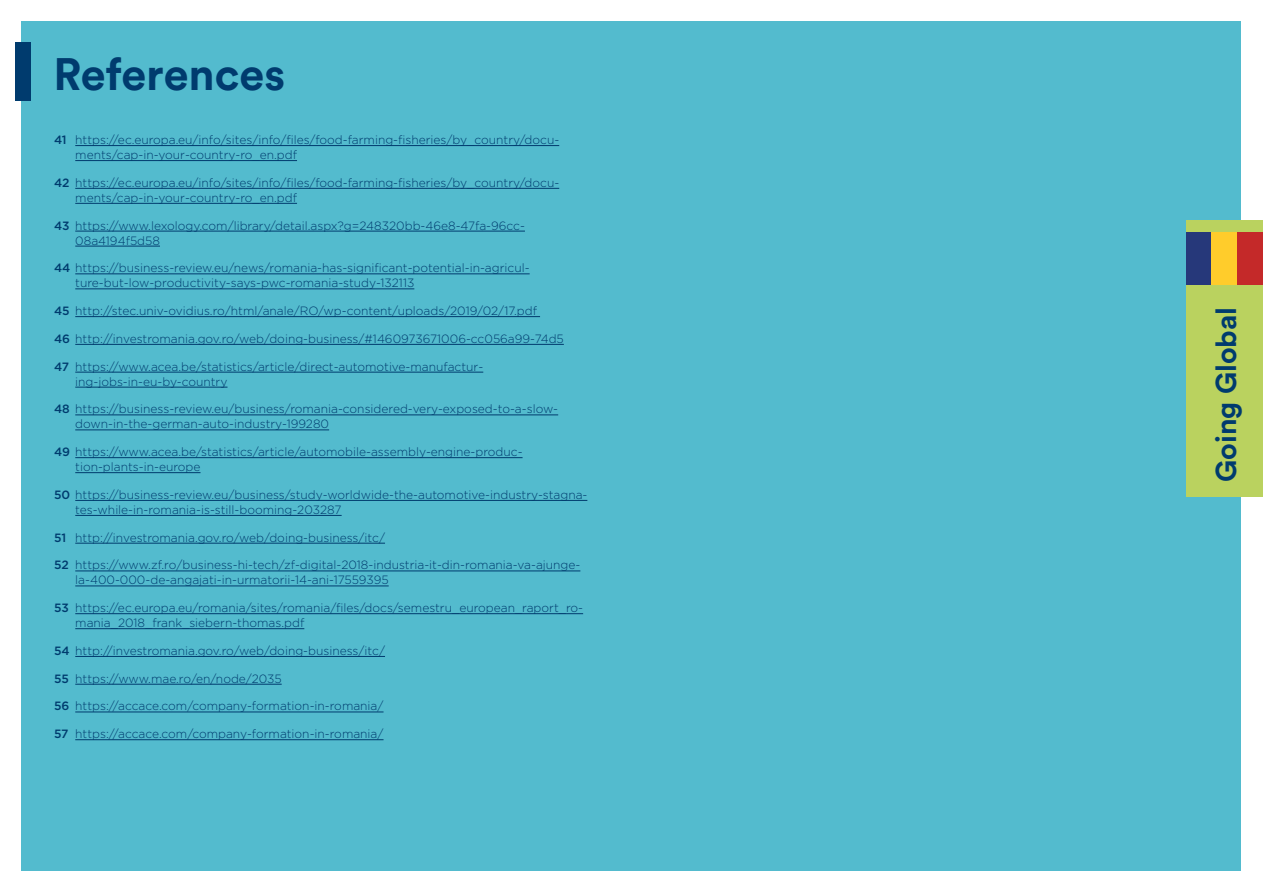
<style>
.page{position:relative;width:1263px;height:893px;background:#fff}
.page>*{position:absolute;margin:0;border:0;box-sizing:border-box;transform-origin:0 0}
.t1{font:700 45px "Circular Air Pro";color:#003b6e}
.t2{font:700 28.5px "Circular Air Pro";color:#003b6e}
.t3{font:300 12px/15px "Gotham";color:#003b6e}
.s1{font-weight:500}
</style>
<div class="page">
<div style="left:21px;top:21px;width:1219px;height:850px;background:#53bbce"></div>
<hr style="left:75px;top:145px;width:484px;height:1px;background:#003b6e">
<hr style="left:75px;top:160px;width:222px;height:1px;background:#003b6e">
<hr style="left:75px;top:188px;width:484px;height:1px;background:#003b6e">
<hr style="left:75px;top:203px;width:222px;height:1px;background:#003b6e">
<hr style="left:75px;top:231px;width:450px;height:1px;background:#003b6e">
<hr style="left:75px;top:246px;width:85px;height:1px;background:#003b6e">
<hr style="left:75px;top:274px;width:455px;height:1px;background:#003b6e">
<hr style="left:75px;top:289px;width:339px;height:1px;background:#003b6e">
<hr style="left:75px;top:316px;width:465px;height:1px;background:#003b6e">
<hr style="left:75px;top:344px;width:489px;height:1px;background:#003b6e">
<hr style="left:75px;top:372px;width:408px;height:1px;background:#003b6e">
<hr style="left:75px;top:387px;width:152px;height:1px;background:#003b6e">
<hr style="left:75px;top:415px;width:483px;height:1px;background:#003b6e">
<hr style="left:75px;top:430px;width:254px;height:1px;background:#003b6e">
<hr style="left:75px;top:457px;width:448px;height:1px;background:#003b6e">
<hr style="left:75px;top:472px;width:126px;height:1px;background:#003b6e">
<hr style="left:75px;top:500px;width:512px;height:1px;background:#003b6e">
<hr style="left:75px;top:515px;width:267px;height:1px;background:#003b6e">
<hr style="left:75px;top:543px;width:310px;height:1px;background:#003b6e">
<hr style="left:75px;top:571px;width:505px;height:1px;background:#003b6e">
<hr style="left:75px;top:586px;width:314px;height:1px;background:#003b6e">
<hr style="left:75px;top:613px;width:508px;height:1px;background:#003b6e">
<hr style="left:75px;top:628px;width:229px;height:1px;background:#003b6e">
<hr style="left:75px;top:656px;width:310px;height:1px;background:#003b6e">
<hr style="left:75px;top:684px;width:207px;height:1px;background:#003b6e">
<hr style="left:75px;top:712px;width:308px;height:1px;background:#003b6e">
<hr style="left:75px;top:739px;width:308px;height:1px;background:#003b6e">
<div style="left:15px;top:42px;width:15px;height:58px;background:#003b6e"></div>
<div style="left:1186px;top:220px;width:77px;height:277px;background:#bad25f"></div>
<div style="left:1185px;top:232px;width:26px;height:52px;background:#26387a"></div>
<div style="left:1211px;top:232px;width:26px;height:52px;background:#ffcc2b"></div>
<div style="left:1237px;top:232px;width:26px;height:52px;background:#c42929"></div>
<h1 class="t1" style="left:53px;top:44px;width:233px">References</h1>
<p class="t3" style="left:75px;top:132px;width:485px;text-indent:-21px"><span class="s1">41</span> https://ec.europa.eu/info/sites/info/files/food-farming-fisheries/by_country/docu&shy;ments/cap-in-your-country-ro_en.pdf</p>
<p class="t3" style="left:75px;top:175px;width:485px;text-indent:-21px"><span class="s1">42</span> https://ec.europa.eu/info/sites/info/files/food-farming-fisheries/by_country/docu&shy;ments/cap-in-your-country-ro_en.pdf</p>
<p class="t3" style="left:75px;top:218px;width:451px;text-indent:-21px"><span class="s1">43</span> https://www.lexology.com/library/detail.aspx?g=248320bb-46e8-47fa-96cc-<br>08a4194f5d58</p>
<p class="t3" style="left:75px;top:260px;width:456px;text-indent:-21px"><span class="s1">44</span> https://business-review.eu/news/romania-has-significant-potential-in-agricul&shy;ture-but-low-productivity-says-pwc-romania-study-132113</p>
<p class="t3" style="left:54px;top:303px;width:485px"><span class="s1">45</span> http://stec.univ-ovidius.ro/html/anale/RO/wp-content/uploads/2019/02/17.pdf</p>
<p class="t3" style="left:54px;top:331px;width:511px"><span class="s1">46</span> http://investromania.gov.ro/web/doing-business/#1460973671006-cc056a99-74d5</p>
<p class="t3" style="left:75px;top:359px;width:409px;text-indent:-21px"><span class="s1">47</span> https://www.acea.be/statistics/article/direct-automotive-manufactur&shy;ing-jobs-in-eu-by-country</p>
<p class="t3" style="left:75px;top:401px;width:484px;text-indent:-21px"><span class="s1">48</span> https://business-review.eu/business/romania-considered-very-exposed-to-a-slow&shy;down-in-the-german-auto-industry-199280</p>
<p class="t3" style="left:75px;top:444px;width:449px;text-indent:-21px"><span class="s1">49</span> https://www.acea.be/statistics/article/automobile-assembly-engine-produc&shy;tion-plants-in-europe</p>
<p class="t3" style="left:75px;top:487px;width:514px;text-indent:-21px"><span class="s1">50</span> https://business-review.eu/business/study-worldwide-the-automotive-industry-stagna&shy;tes-while-in-romania-is-still-booming-203287</p>
<p class="t3" style="left:54px;top:530px;width:332px"><span class="s1">51</span> http://investromania.gov.ro/web/doing-business/itc/</p>
<p class="t3" style="left:75px;top:557px;width:507px;text-indent:-21px"><span class="s1">52</span> https://www.zf.ro/business-hi-tech/zf-digital-2018-industria-it-din-romania-va-ajunge&shy;la-400-000-de-angajati-in-urmatorii-14-ani-17559395</p>
<p class="t3" style="left:75px;top:600px;width:509px;text-indent:-21px"><span class="s1">53</span> https://ec.europa.eu/romania/sites/romania/files/docs/semestru_european_raport_ro&shy;mania_2018_frank_siebern-thomas.pdf</p>
<p class="t3" style="left:54px;top:643px;width:332px"><span class="s1">54</span> http://investromania.gov.ro/web/doing-business/itc/</p>
<p class="t3" style="left:54px;top:671px;width:229px"><span class="s1">55</span> https://www.mae.ro/en/node/2035</p>
<p class="t3" style="left:54px;top:698px;width:331px"><span class="s1">56</span> https://accace.com/company-formation-in-romania/</p>
<p class="t3" style="left:54px;top:726px;width:331px"><span class="s1">57</span> https://accace.com/company-formation-in-romania/</p>
<h2 class="t2" style="left:1206px;top:482px;width:176px;rotate:-90deg">Going Global</h2>
</div>
